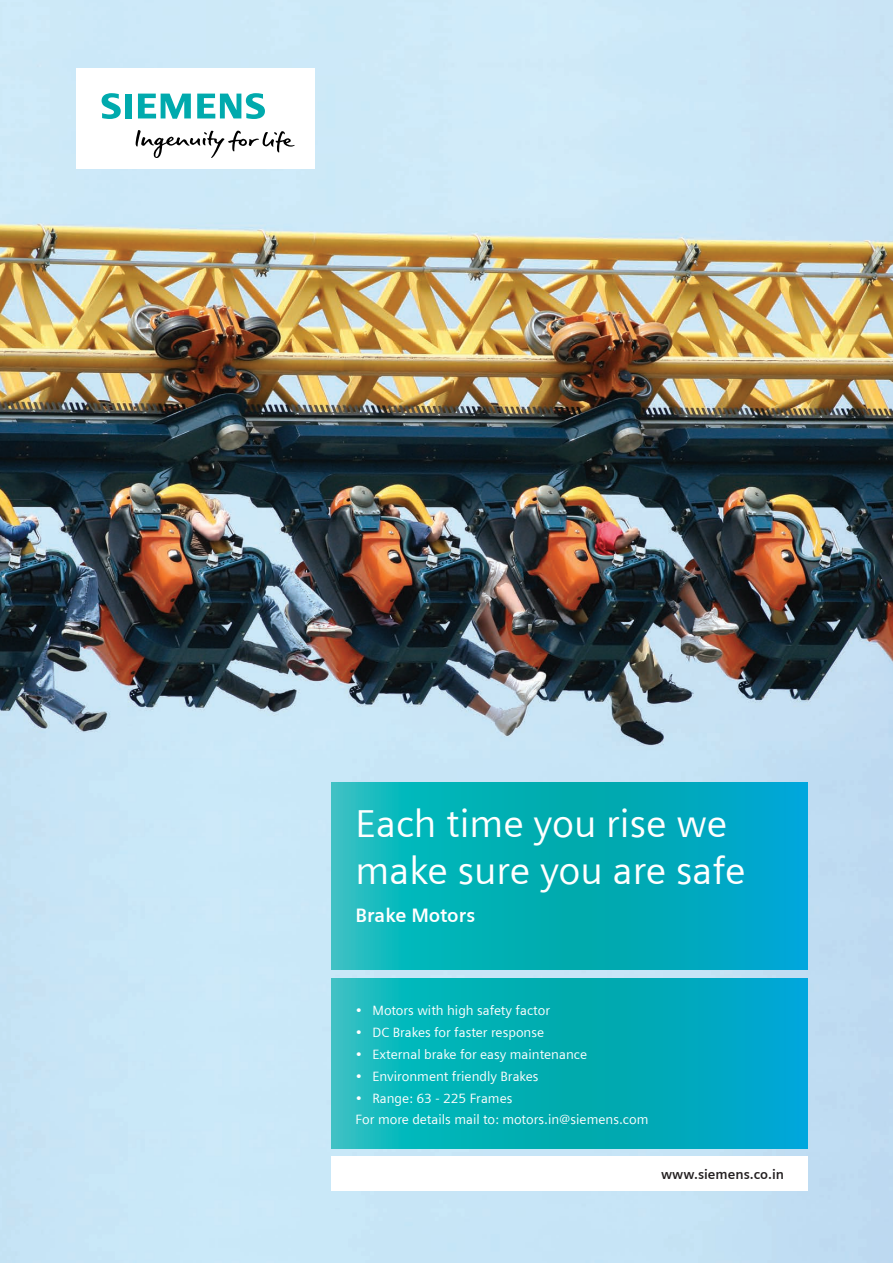
<style>
.page{position:relative;width:893px;height:1263px;background:#fff}
.page>*{position:absolute;margin:0;border:0;box-sizing:border-box;transform-origin:0 0}
.t1{font:39px/46.8px "Siemens Sans";color:#fff}
.t2{font:700 19.5px "Siemens Sans";color:#fff}
.t3{font:13.5px/21.8px "Siemens Sans";color:#fff}
.t4{font:700 13.5px "Siemens Sans";color:#231f20}
</style>
<div class="page">
<img style="left:0;top:0;width:893px;height:1263px">
<div style="left:77px;top:68px;width:238px;height:101px;background:#fff"></div>
<svg style="left:135px;top:130px;width:160px;height:28px"></svg>
<svg style="left:102px;top:93px;width:30px;height:26px"></svg>
<svg style="left:138px;top:94px;width:53px;height:25px"></svg>
<svg style="left:197px;top:93px;width:68px;height:26px"></svg>
<div style="left:332px;top:1157px;width:476px;height:34px;background:#fff"></div>
<svg style="left:332px;top:978px;width:476px;height:170px;background:#05aebb"></svg>
<svg style="left:332px;top:782px;width:476px;height:187px;background:#05aebb"></svg>
<h1 class="t1" style="left:355px;top:800px;width:392px">Each time you rise we make sure you are safe</h1>
<h2 class="t2" style="left:355px;top:904px;width:121px">Brake Motors</h2>
<p class="t3" style="left:355px;top:1000px;width:196px">• Motors with high safety factor</p>
<p class="t3" style="left:355px;top:1022px;width:190px">• DC Brakes for faster response</p>
<p class="t3" style="left:355px;top:1043px;width:233px">• External brake for easy maintenance</p>
<p class="t3" style="left:355px;top:1065px;width:185px">• Environment friendly Brakes</p>
<p class="t3" style="left:355px;top:1087px;width:295px">• Range: 63 - 225 Frames<br>For more details mail to: motors.in@siemens.com</p>
<p class="t4" style="left:661px;top:1166px;width:125px">www.siemens.co.in</p>
</div>
